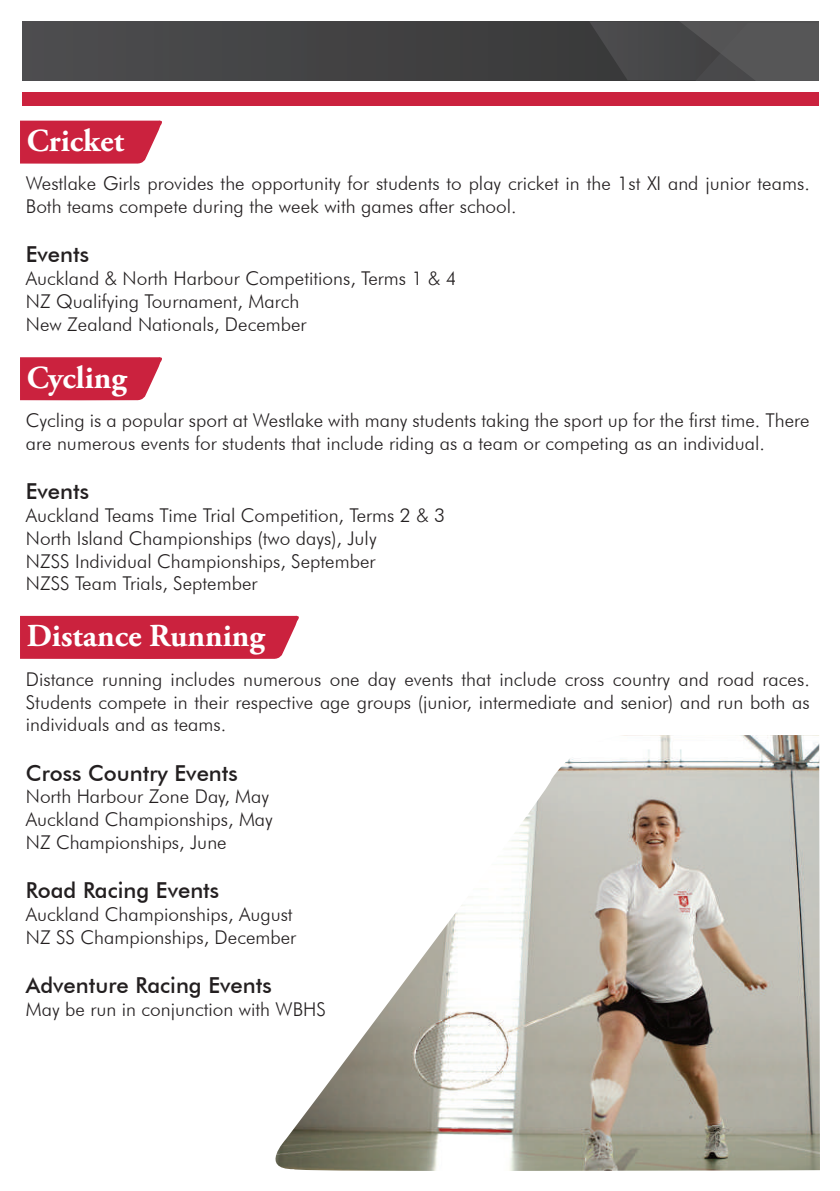
<style>
.page{position:relative;width:840px;height:1191px;background:#fff}
.page>*{position:absolute;margin:0;border:0;box-sizing:border-box;transform-origin:0 0}
.t1{font:700 32px "Adobe Garamond Pro";color:#fff}
.t2{font:500 22px "Futura BT";color:#231f20}
.t3{font:300 19px/22.8px "Futura BT";color:#231f20}
</style>
<div class="page">
<img style="left:275px;top:735px;width:544px;height:436px">
<div style="left:22px;top:21px;width:795px;height:59px;background:#444546"></div>
<svg style="left:513px;top:21px;width:304px;height:59px"></svg>
<div style="left:22px;top:93px;width:795px;height:13px;background:#cb223e"></div>
<svg style="left:20px;top:120px;width:142px;height:44px;background:#cf344e"></svg>
<svg style="left:20px;top:357px;width:142px;height:43px;background:#ce314b"></svg>
<svg style="left:20px;top:615px;width:279px;height:44px;background:#cd2d47"></svg>
<h1 class="t1" style="left:27px;top:122px;width:98px">Cricket</h1>
<p class="t3" style="left:26px;top:172px;width:785px">Westlake Girls provides the opportunity for students to play cricket in the 1st XI and junior teams.<br>Both teams compete during the week with games after school.</p>
<p class="t2" style="left:26px;top:241px;width:65px">Events</p>
<p class="t3" style="left:26px;top:267px;width:432px">Auckland &amp; North Harbour Competitions, Terms 1 &amp; 4<br>NZ Qualifying Tournament, March<br>New Zealand Nationals, December</p>
<h1 class="t1" style="left:27px;top:359px;width:101px">Cycling</h1>
<p class="t3" style="left:26px;top:409px;width:785px">Cycling is a popular sport at Westlake with many students taking the sport up for the first time. There are numerous events for students that include riding as a team or competing as an individual.</p>
<p class="t2" style="left:26px;top:478px;width:65px">Events</p>
<p class="t3" style="left:26px;top:503px;width:420px">Auckland Teams Time Trial Competition, Terms 2 &amp; 3<br>North Island Championships (two days), July<br>NZSS Individual Championships, September<br>NZSS Team Trials, September</p>
<h1 class="t1" style="left:27px;top:617px;width:239px">Distance Running</h1>
<p class="t3" style="left:26px;top:667px;width:785px;text-align:justify">Distance running includes numerous one day events that include cross country and road races.<br>Students compete in their respective age groups (junior, intermediate and senior) and run both as individuals and as teams.</p>
<p class="t2" style="left:26px;top:759px;width:213px">Cross Country Events</p>
<p class="t3" style="left:26px;top:785px;width:248px">North Harbour Zone Day, May<br>Auckland Championships, May<br>NZ Championships, June</p>
<p class="t2" style="left:26px;top:877px;width:195px">Road Racing Events</p>
<p class="t3" style="left:26px;top:902px;width:272px">Auckland Championships, August<br>NZ SS Championships, December</p>
<p class="t2" style="left:26px;top:971px;width:247px">Adventure Racing Events</p>
<p class="t3" style="left:26px;top:997px;width:301px">May be run in conjunction with WBHS</p>
</div>
